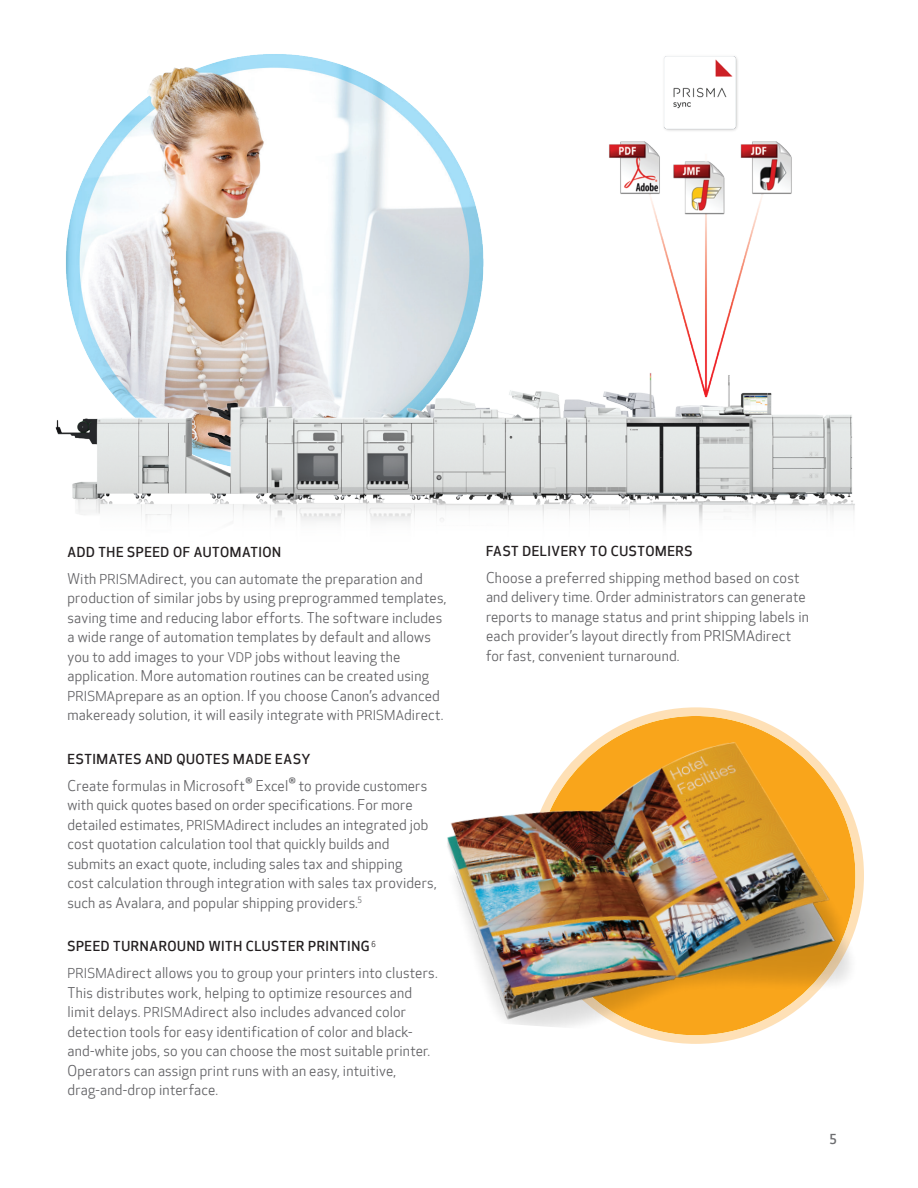
<style>
.page{position:relative;width:918px;height:1188px;background:#fff}
.page>*{position:absolute;margin:0;border:0;box-sizing:border-box;transform-origin:0 0}
.Gray_Text_Last_Parag{font:14.25px/19.5px "Optic Sans 201";letter-spacing:.01em;color:#636366}
.TEXT_Subhead{font:500 13.5px "Optic Sans 301";letter-spacing:.045em;color:#231f20}
.t1{font:500 13.5px "Optic Sans 301";color:#6c6d70}
.s1{font-size:13.2px}
.s2{font-size:12.75px}
.s3{font-size:22.5px}
</style>
<div class="page">
<img style="left:124px;top:54px;width:301px;height:64px">
<img style="left:447px;top:719px;width:417px;height:325px">
<img style="left:55px;top:118px;width:800px;height:405px">
<img style="left:660px;top:56px;width:81px;height:77px">
<h5 class="TEXT_Subhead" style="left:68px;top:544px;width:215px">ADD THE SPEED OF AUTOMATION</h5>
<p class="Gray_Text_Last_Parag" style="left:68px;top:569px;width:381px">With <span class="s1">PRISMA</span>direct, you can automate the preparation and production of similar jobs by using preprogrammed templates, saving time and reducing labor efforts. The software includes a wide range of automation templates by default and allows you to add images to your <span class="s2">VDP</span> jobs without leaving the application. More automation routines can be created using <span class="s1">PRISMA</span>prepare as an option. If you choose Canon’s advanced makeready solution, it will easily integrate with <span class="s1">PRISMA</span>direct.</p>
<h5 class="TEXT_Subhead" style="left:68px;top:751px;width:245px">ESTIMATES AND QUOTES MADE EASY</h5>
<p class="Gray_Text_Last_Parag" style="left:68px;top:776px;width:371px">Create formulas in Microsoft<span class="s3">®</span> Excel<span class="s3">®</span> to provide customers with quick quotes based on order specifications. For more detailed estimates, <span class="s1">PRISMA</span>direct includes an integrated job cost quotation calculation tool that quickly builds and submits an exact quote, including sales tax and shipping<br>cost calculation through integration with sales tax providers, such as Avalara, and popular shipping providers.<sup>5</sup></p>
<h5 class="TEXT_Subhead" style="left:68px;top:939px;width:310px">SPEED TURNAROUND WITH CLUSTER PRINTING <sup>6</sup></h5>
<p class="Gray_Text_Last_Parag" style="left:68px;top:964px;width:372px"><span class="s1">PRISMA</span>direct allows you to group your printers into clusters.<br>This distributes work, helping to optimize resources and limit delays. <span class="s1">PRISMA</span>direct also includes advanced color detection tools for easy identification of color and black&shy;and-white jobs, so you can choose the most suitable printer.<br>Operators can assign print runs with an easy, intuitive, drag-and-drop interface.</p>
<h5 class="TEXT_Subhead" style="left:486px;top:543px;width:208px">FAST DELIVERY TO CUSTOMERS</h5>
<p class="Gray_Text_Last_Parag" style="left:486px;top:568px;width:324px">Choose a preferred shipping method based on cost and delivery time. Order administrators can generate reports to manage status and print shipping labels in each provider’s layout directly from PRISMAdirect for fast, convenient turnaround.</p>
<p class="t1" style="left:830px;top:1132px;width:9px">5</p>
</div>
